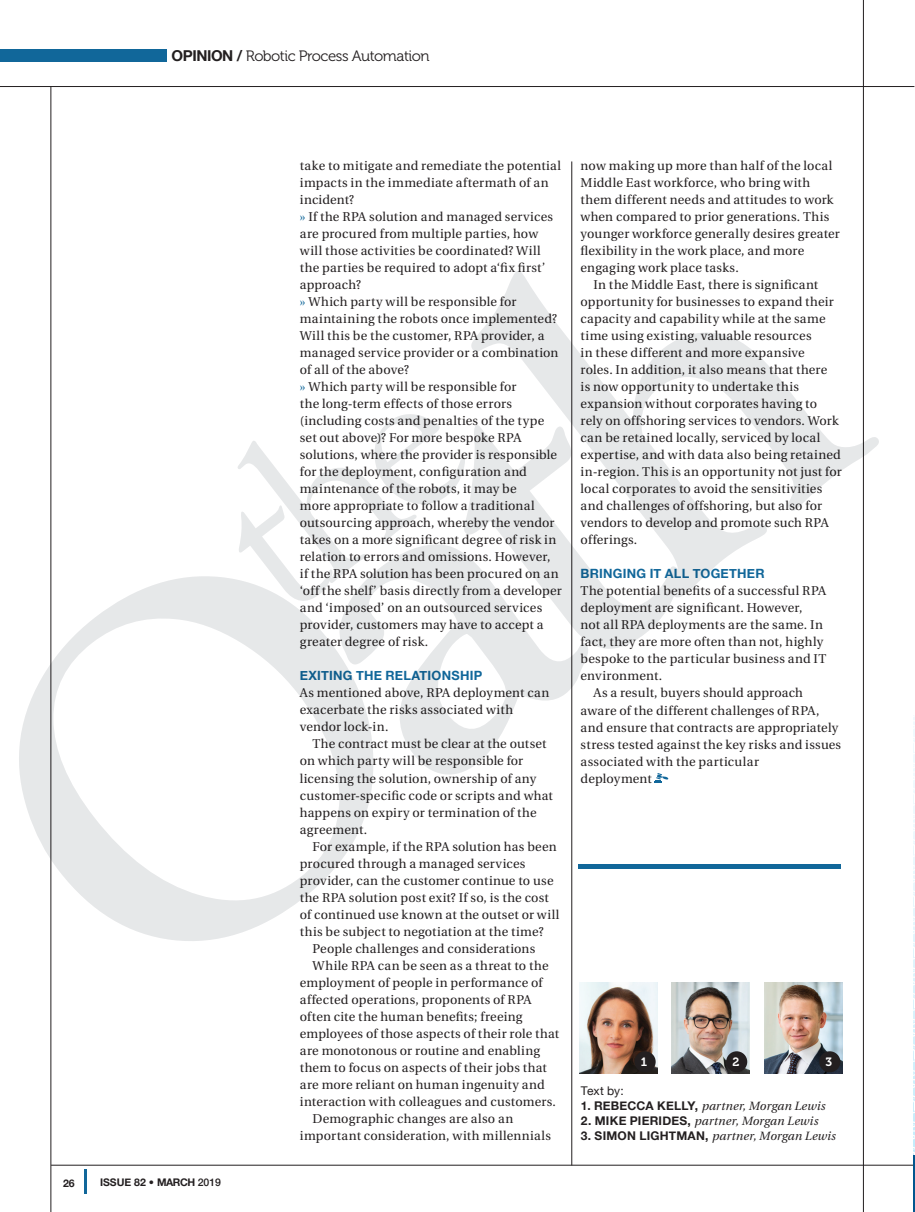
<style>
.page{position:relative;width:915px;height:1212px;background:#fff}
.page>*{position:absolute;margin:0;border:0;box-sizing:border-box;transform-origin:0 0}
.t1{font:15px "Museo 300";letter-spacing:-.03em;color:#231f20}
.t2{font:12.75px/17px "Utopia";letter-spacing:.015em;color:#231f20}
.t3{font:700 12.75px "Helvetica Neue";letter-spacing:.02em;color:#11679a}
.t4{font:italic 12px "Utopia";letter-spacing:.015em;color:#231f20}
.t5{font:700 12px "Helvetica Neue";letter-spacing:.02em;color:#231f20}
.t6{font:12px "Helvetica Neue";color:#231f20}
.t7{font:12px "Museo 700";color:#fff}
.t8{font:700 10.5px "Helvetica Neue";color:#231f20}
.s1{font-family:"Helvetica Neue";font-weight:700}
.s2{font-family:"Avenir";font-weight:900}
.s3{font-weight:500}
.s4{color:#11679a}
.s5{font-family:"Helvetica Neue";font-weight:700;font-style:normal}
</style>
<div class="page">
<hr style="left:84px;top:1170px;width:3px;height:24px;background:#11679a">
<hr style="left:51px;top:1165px;width:862px;height:1px;background:#231f20">
<hr style="left:51px;top:86px;width:1px;height:1126px;background:#231f20">
<hr style="left:0;top:86px;width:914px;height:1px;background:#231f20">
<div style="left:0;top:49px;width:166px;height:13px;background:#11679a"></div>
<hr style="left:862px;top:0;width:1px;height:1212px;background:#231f20">
<svg style="left:654px;top:773px;width:14px;height:9px"></svg>
<hr style="left:571px;top:161px;width:1px;height:1004px;background:#231f20">
<hr style="left:578px;top:865px;width:262px;height:4px;background:#11679a">
<img style="left:579px;top:983px;width:78px;height:90px">
<div style="left:634px;top:1051px;width:21px;height:21px;background:#231f20;border-radius:50%"></div>
<img style="left:671px;top:983px;width:78px;height:90px">
<div style="left:726px;top:1051px;width:21px;height:21px;background:#231f20;border-radius:50%"></div>
<img style="left:764px;top:983px;width:78px;height:90px">
<div style="left:819px;top:1051px;width:21px;height:21px;background:#231f20;border-radius:50%"></div>
<svg style="left:913px;top:715px;width:2px;height:497px"></svg>
<svg style="left:19px;top:573px;width:354px;height:372px"></svg>
<svg style="left:338px;top:604px;width:250px;height:172px"></svg>
<svg style="left:463px;top:502px;width:210px;height:148px;fill:#e6e8e9"></svg>
<svg style="left:470px;top:270px;width:409px;height:328px"></svg>
<svg style="left:237px;top:414px;width:228px;height:190px"></svg>
<p class="t1" style="left:171px;top:48px;width:259px"><span class="s1">OPINIO N /</span> Robotic Process Automation</p>
<p class="t8" style="left:63px;top:1175px;width:13px">26</p>
<p class="t8" style="left:100px;top:1174px;width:123px">ISSUE 82 <span class="s2">•</span> MARCH <span class="s3">2019</span></p>
<p class="t2" style="left:300px;top:157px;width:263px">take to mitigate and remediate the potential impacts in the immediate aftermath of an incident?<br><span class="s4">»</span> If the RPA solution and managed services are procured from multiple parties, how will those activities be coordinated? Will the parties be required to adopt a‘fix first’ approach?<br><span class="s4">»</span> Which party will be responsible for maintaining the robots once implemented?<br>Will this be the customer, RPA provider, a managed service provider or a combination of all of the above?<br><span class="s4">»</span> Which party will be responsible for<br>the long-term effects of those errors (including costs and penalties of the type set out above)? For more bespoke RPA solutions, where the provider is responsible for the deployment, configuration and maintenance of the robots, it may be<br>more appropriate to follow a traditional outsourcing approach, whereby the vendor takes on a more significant degree of risk in relation to errors and omissions. However, if the RPA solution has been procured on an ‘off the shelf’ basis directly from a developer and ‘imposed’ on an outsourced services provider, customers may have to accept a greater degree of risk.</p>
<p class="t3" style="left:300px;top:666px;width:182px">EXITING THE RELATIONSHIP</p>
<p class="t2" style="left:300px;top:685px;width:251px">As mentioned above, RPA deployment can exacerbate the risks associated with vendor lock-in.</p>
<p class="t2" style="left:300px;top:736px;width:255px;text-indent:13px">The contract must be clear at the outset on which party will be responsible for licensing the solution, ownership of any customer-specific code or scripts and what happens on expiry or termination of the agreement.</p>
<p class="t2" style="left:312px;top:838px;width:245px">For example, if the RPA solution has been</p>
<p class="t2" style="left:300px;top:855px;width:227px">procured through a managed services</p>
<p class="t2" style="left:300px;top:872px;width:255px">provider, can the customer continue to use</p>
<p class="t2" style="left:300px;top:889px;width:250px">the RPA solution post exit? If so, is the cost</p>
<p class="t2" style="left:300px;top:906px;width:261px">of continued use known at the outset or will</p>
<p class="t2" style="left:300px;top:923px;width:245px">this be subject to negotiation at the time?</p>
<p class="t2" style="left:312px;top:940px;width:224px">People challenges and considerations</p>
<p class="t2" style="left:312px;top:957px;width:237px">While RPA can be seen as a threat to the</p>
<p class="t2" style="left:300px;top:974px;width:244px">employment of people in performance of</p>
<p class="t2" style="left:300px;top:991px;width:233px">affected operations, proponents of RPA</p>
<p class="t2" style="left:300px;top:1008px;width:224px">often cite the human benefits; freeing</p>
<p class="t2" style="left:300px;top:1025px;width:261px">employees of those aspects of their role that</p>
<p class="t2" style="left:300px;top:1042px;width:242px">are monotonous or routine and enabling</p>
<p class="t2" style="left:300px;top:1059px;width:248px">them to focus on aspects of their jobs that</p>
<p class="t2" style="left:300px;top:1076px;width:246px">are more reliant on human ingenuity and</p>
<p class="t2" style="left:300px;top:1093px;width:257px">interaction with colleagues and customers.</p>
<p class="t2" style="left:312px;top:1110px;width:202px">Demographic changes are also an</p>
<p class="t2" style="left:300px;top:1127px;width:252px">important consideration, with millennials</p>
<p class="t2" style="left:580px;top:158px;width:253px">now making up more than half of the local</p>
<p class="t2" style="left:580px;top:175px;width:231px">Middle East workforce, who bring with</p>
<p class="t2" style="left:580px;top:192px;width:254px">them different needs and attitudes to work</p>
<p class="t2" style="left:580px;top:209px;width:250px">when compared to prior generations. This</p>
<p class="t2" style="left:580px;top:226px;width:261px">younger workforce generally desires greater</p>
<p class="t2" style="left:580px;top:243px;width:225px">flexibility in the work place, and more</p>
<p class="t2" style="left:580px;top:260px;width:160px">engaging work place tasks.</p>
<p class="t2" style="left:593px;top:277px;width:226px">In the Middle East, there is significant</p>
<p class="t2" style="left:580px;top:294px;width:255px">opportunity for businesses to expand their</p>
<p class="t2" style="left:580px;top:311px;width:246px">capacity and capability while at the same</p>
<p class="t2" style="left:580px;top:328px;width:232px">time using existing, valuable resources</p>
<p class="t2" style="left:580px;top:345px;width:226px">in these different and more expansive</p>
<p class="t2" style="left:580px;top:362px;width:248px">roles. In addition, it also means that there</p>
<p class="t2" style="left:580px;top:379px;width:220px">is now opportunity to undertake this</p>
<p class="t2" style="left:580px;top:396px;width:238px">expansion without corporates having to</p>
<p class="t2" style="left:580px;top:413px;width:259px">rely on offshoring services to vendors. Work</p>
<p class="t2" style="left:580px;top:430px;width:241px">can be retained locally, serviced by local</p>
<p class="t2" style="left:580px;top:447px;width:261px">expertise, and with data also being retained</p>
<p class="t2" style="left:580px;top:464px;width:262px">in-region. This is an opportunity not just for</p>
<p class="t2" style="left:580px;top:481px;width:243px">local corporates to avoid the sensitivities</p>
<p class="t2" style="left:580px;top:498px;width:243px">and challenges of offshoring, but also for</p>
<p class="t2" style="left:580px;top:515px;width:250px">vendors to develop and promote such RPA</p>
<p class="t2" style="left:580px;top:532px;width:58px">offerings.</p>
<p class="t3" style="left:580px;top:564px;width:185px">BRINGING IT ALL TOGETHER</p>
<p class="t2" style="left:580px;top:583px;width:247px">The potential benefits of a successful RPA</p>
<p class="t2" style="left:580px;top:600px;width:223px">deployment are significant. However,</p>
<p class="t2" style="left:580px;top:617px;width:244px">not all RPA deployments are the same. In</p>
<p class="t2" style="left:580px;top:634px;width:244px">fact, they are more often than not, highly</p>
<p class="t2" style="left:580px;top:651px;width:247px">bespoke to the particular business and IT</p>
<p class="t2" style="left:580px;top:668px;width:83px">environment.</p>
<p class="t2" style="left:593px;top:685px;width:211px">As a result, buyers should approach</p>
<p class="t2" style="left:580px;top:702px;width:240px">aware of the different challenges of RPA,</p>
<p class="t2" style="left:580px;top:719px;width:259px">and ensure that contracts are appropriately</p>
<p class="t2" style="left:580px;top:736px;width:262px">stress tested against the key risks and issues</p>
<p class="t2" style="left:580px;top:753px;width:180px">associated with the particular</p>
<p class="t2" style="left:580px;top:770px;width:73px">deployment</p>
<p class="t7" style="left:640px;top:1055px;width:8px">1</p>
<p class="t7" style="left:732px;top:1055px;width:8px">2</p>
<p class="t7" style="left:825px;top:1055px;width:8px">3</p>
<p class="t6" style="left:580px;top:1082px;width:44px">Text by:</p>
<p class="t5" style="left:580px;top:1096px;width:32px">1. REBECCA</p>
<p class="t4" style="left:657px;top:1099px;width:169px"><span class="s5">KELLY,</span> partner, Morgan Lewis</p>
<p class="t5" style="left:580px;top:1111px;width:33px">2. MIKE</p>
<p class="t5" style="left:629px;top:1111px;width:8px">PIERI</p>
<p class="t4" style="left:662px;top:1114px;width:157px"><span class="s5">DES ,</span> partner, Morgan Lewis</p>
<p class="t5" style="left:580px;top:1126px;width:31px">3. SIMO</p>
<p class="t5" style="left:627px;top:1126px;width:29px">N LIGHTMA</p>
<p class="t4" style="left:695px;top:1129px;width:141px"><span class="s5">N,</span> partner, Morgan Lewis</p>
</div>
